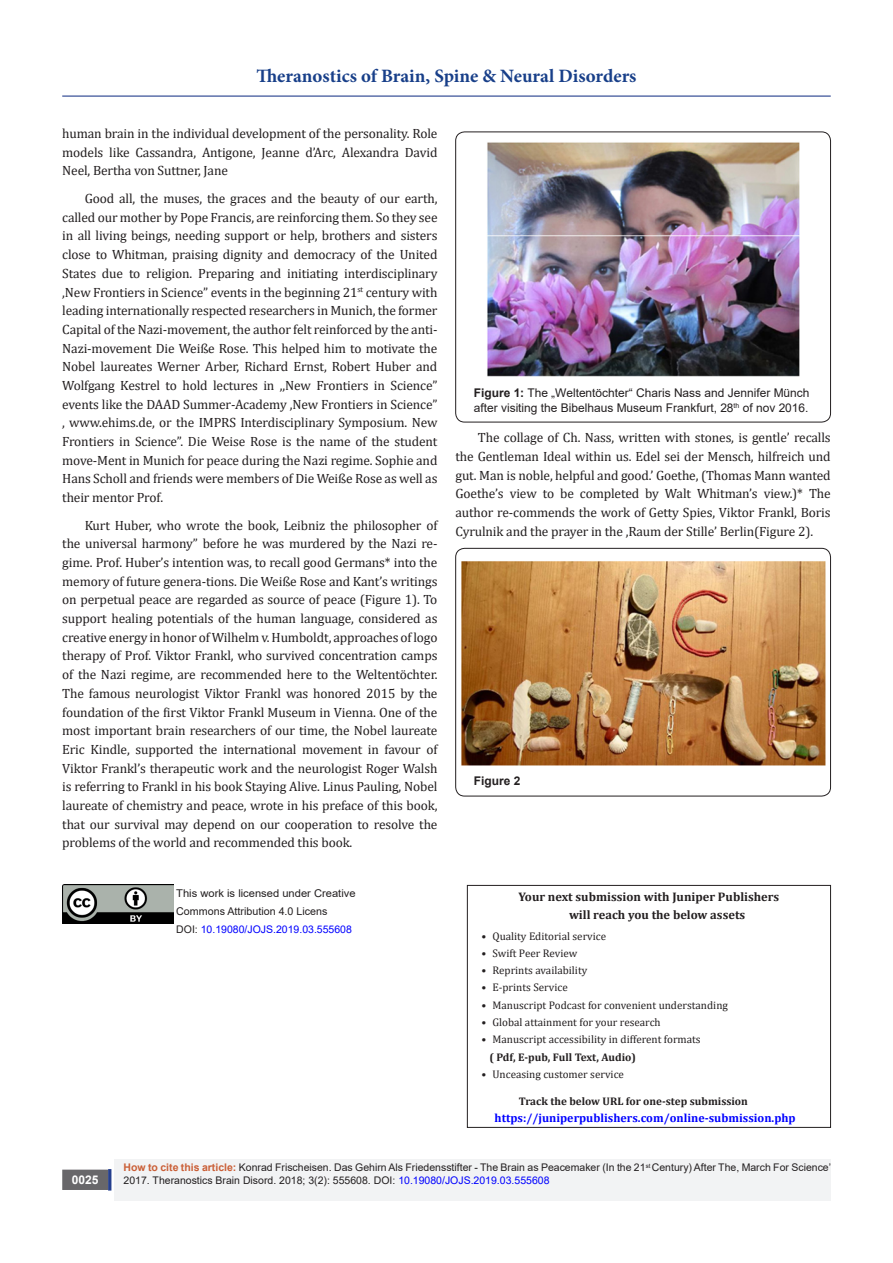
<style>
.page{position:relative;width:893px;height:1263px;background:#fff}
.page>*{position:absolute;margin:0;border:0;box-sizing:border-box;transform-origin:0 0}
.t1{font:700 18.9px "Minion Pro";color:#183f89}
.t2{font:13.5px/18.8px "Cambria";letter-spacing:-.01em;color:#231f20;text-align:justify}
.t3{font:700 12.45px "Cambria";color:#231f20}
.t4{font:12px/14.4px "Arial";color:#231f20}
.t5{font:700 12px "Cambria";color:#00f}
.t6{font:700 12px "Arial";color:#231f20}
.t7{font:700 12px "Arial";color:#fff}
.t8{font:11.1px "Cambria";color:#231f20}
.t9{font:700 11.1px "Cambria";color:#231f20}
.t10{font:10.65px "Arial";color:#231f20;scale:1.04 1}
.t11{font:10.65px "Arial";color:#231f20}
.t12{font:10.5px "Arial";color:#231f20}
.t13{font:10.5px "Arial";color:#00f}
.s1{color:#231f20}
.s2{font-weight:700}
.s3{font-weight:700;color:#ca5f37}
.s4{color:#00f}
</style>
<div class="page">
<div style="left:115px;top:1160px;width:716px;height:41px;background:#f2f3f4"></div>
<div style="left:63px;top:1170px;width:44px;height:19px;background:#68676a"></div>
<div style="left:62px;top:1169px;width:46px;height:21px;border:2px solid #68676a"></div>
<div style="left:108px;top:1169px;width:3px;height:21px;background:#253f8e;border:2px solid #253f8e"></div>
<hr style="left:62px;top:96px;width:769px;height:1px;background:#253f8e">
<div style="left:455px;top:132px;width:376px;height:290px;border:1px solid #231f20;border-radius:9px"></div>
<img style="left:487px;top:142px;width:312px;height:235px">
<div style="left:455px;top:548px;width:376px;height:248px;border:1px solid #231f20;border-radius:9px"></div>
<img style="left:461px;top:561px;width:365px;height:205px">
<div style="left:467px;top:885px;width:364px;height:242px;border:1px solid #231f20"></div>
<img style="left:62px;top:885px;width:111px;height:39px">
<h1 class="t1" style="left:256px;top:63px;width:382px">Theranostics of Brain, Spine &amp; Neural Disorders</h1>
<p class="t2" style="left:62px;top:124px;width:377px">human brain in the individual development of the personality. Role models like Cassandra, Antigone, Jeanne d’Arc, Alexandra David Neel, Bertha von Suttner, Jane</p>
<p class="t2" style="left:62px;top:189px;width:377px;text-indent:22px">Good all, the muses, the graces and the beauty of our earth, called our mother by Pope Francis, are reinforcing them. So they see in all living beings, needing support or help, brothers and sisters close to Whitman, praising dignity and democracy of the United States due to religion. Preparing and initiating interdisciplinary ,New Frontiers in Science” events in the beginning 21<sup>st</sup> century with leading internationally respected researchers in Munich, the former Capital of the Nazi-movement, the author felt reinforced by the anti-Nazi-movement Die Weiße Rose. This helped him to motivate the Nobel laureates Werner Arber, Richard Ernst, Robert Huber and Wolfgang Kestrel to hold lectures in ,,New Frontiers in Science” events like the DAAD Summer-Academy ,New Frontiers in Science” , www.ehims.de, or the IMPRS Interdisciplinary Symposium. New Frontiers in Science”. Die Weise Rose is the name of the student move-Ment in Munich for peace during the Nazi regime. Sophie and Hans Scholl and friends were members of Die Weiße Rose as well as their mentor Prof.</p>
<p class="t2" style="left:62px;top:516px;width:377px;text-indent:22px">Kurt Huber, who wrote the book, Leibniz the philosopher of the universal harmony” before he was murdered by the Nazi re&shy;gime. Prof. Huber’s intention was, to recall good Germans* into the memory of future genera-tions. Die Weiße Rose and Kant’s writings on perpetual peace are regarded as source of peace (Figure 1). To support healing potentials of the human language, considered as creative energy in honor of Wilhelm v. Humboldt, approaches of logo therapy of Prof. Viktor Frankl, who survived concentration camps of the Nazi regime, are recommended here to the Weltentöchter.<br>The famous neurologist Viktor Frankl was honored 2015 by the foundation of the first Viktor Frankl Museum in Vienna. One of the most important brain researchers of our time, the Nobel laureate Eric Kindle, supported the international movement in favour of Viktor Frankl’s therapeutic work and the neurologist Roger Walsh is referring to Frankl in his book Staying Alive. Linus Pauling, Nobel laureate of chemistry and peace, wrote in his preface of this book, that our survival may depend on our cooperation to resolve the problems of the world and recommended this book.</p>
<p class="t10" style="left:176px;top:886px;width:174px">This work is licensed under Creative</p>
<p class="t11" style="left:176px;top:904px;width:153px">Commons Attribution 4.0 Licens</p>
<p class="t13" style="left:176px;top:922px;width:177px"><span class="s1">DOI:</span> 10.19080/JOJS.2019.03.555608</p>
<p class="t4" style="left:474px;top:386px;width:337px"><span class="s2">Figure 1:</span> The „Weltentöchter“ Charis Nass and Jennifer Münch after visiting the Bibelhaus Museum Frankfurt, 28<sup>th</sup> of nov 2016.</p>
<p class="t2" style="left:455px;top:428px;width:377px;text-indent:22px">The collage of Ch. Nass, written with stones, is gentle’ recalls the Gentleman Ideal within us. Edel sei der Mensch, hilfreich und gut. Man is noble, helpful and good.’ Goethe, (Thomas Mann wanted Goethe’s view to be completed by Walt Whitman’s view.)* The author re-commends the work of Getty Spies, Viktor Frankl, Boris Cyrulnik and the prayer in the ,Raum der Stille’ Berlin(Figure 2).</p>
<p class="t6" style="left:474px;top:772px;width:48px">Figure 2</p>
<p class="t3" style="left:518px;top:888px;width:262px">Your next submission with Juniper Publishers</p>
<p class="t3" style="left:569px;top:906px;width:178px">will reach you the below assets</p>
<p class="t8" style="left:481px;top:929px;width:126px">• Quality Editorial service</p>
<p class="t8" style="left:481px;top:946px;width:98px">• Swift Peer Review</p>
<p class="t8" style="left:481px;top:964px;width:107px">• Reprints availability</p>
<p class="t8" style="left:481px;top:981px;width:88px">• E-prints Service</p>
<p class="t8" style="left:481px;top:998px;width:248px">• Manuscript Podcast for convenient understanding</p>
<p class="t8" style="left:481px;top:1016px;width:181px">• Global attainment for your research</p>
<p class="t8" style="left:481px;top:1033px;width:221px">• Manuscript accessibility in different formats</p>
<p class="t9" style="left:489px;top:1049px;width:148px">( Pdf, E-pub, Full Text, Audio)</p>
<p class="t8" style="left:481px;top:1067px;width:144px">• Unceasing customer service</p>
<p class="t9" style="left:519px;top:1093px;width:231px">Track the below URL for one-step submission</p>
<p class="t5" style="left:494px;top:1109px;width:303px">https://juniperpublishers.com/online-submission.php</p>
<p class="t12" style="left:124px;top:1160px;width:709px"><span class="s3">How to cite this article:</span> Konrad Frischeisen. Das Gehirn Als Friedensstifter - The Brain as Peacemaker (In the 21<sup>st</sup> Century) After The, March For Science’</p>
<p class="t7" style="left:72px;top:1171px;width:28px">0025</p>
<p class="t12" style="left:124px;top:1173px;width:427px">2017. Theranostics Brain Disord. 2018; 3(2): 555608. DOI: <span class="s4">10.19080/JOJS.2019.03.555608</span></p>
</div>
